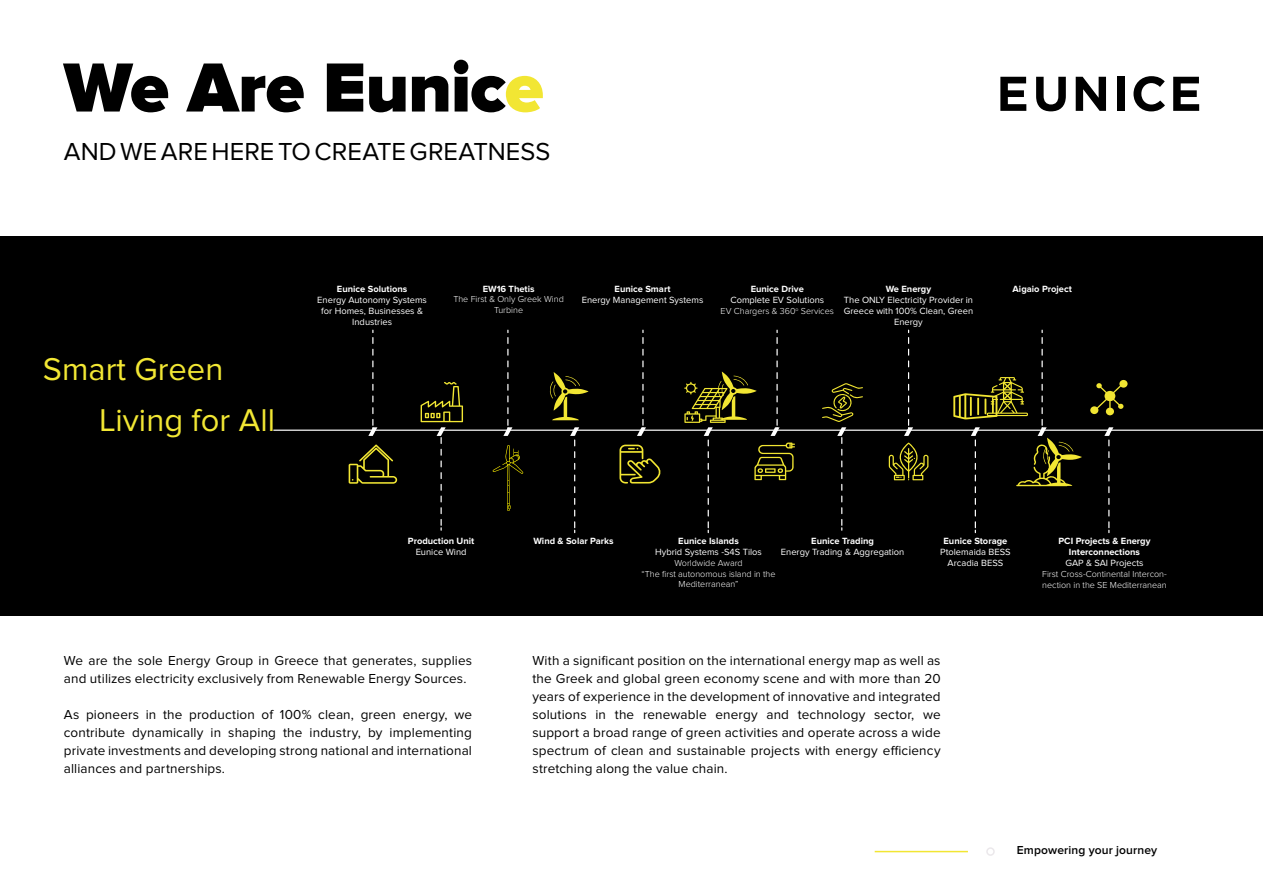
<style>
.page{position:relative;width:1263px;height:893px;background:#fff}
.page>*{position:absolute;margin:0;border:0;box-sizing:border-box;transform-origin:0 0}
.t1{font:900 72px "Proxima Nova";letter-spacing:-.015em;color:#000}
.t2{font:32.7px "Proxima Nova";color:#f2e734}
.t3{font:25.5px "Proxima Nova";color:#000}
.t4{font:13.5px/18px "Proxima Nova";letter-spacing:.01em;color:#000;text-align:justify}
.t5{font:600 12px "Proxima Nova";letter-spacing:.015em;color:#000}
.t6{font:9.3px/11.2px "Proxima Nova";color:#fff;text-align:center}
.t7{font:700 9.3px/11.2px "Proxima Nova";color:#fff;text-align:center}
.t8{font:300 9px/10.8px "Proxima Nova";color:#fff;text-align:center}
.s1{color:#f2e633}
</style>
<div class="page">
<svg style="left:1000px;top:77px;width:26px;height:34px"></svg>
<svg style="left:1036px;top:77px;width:30px;height:34px"></svg>
<svg style="left:1076px;top:77px;width:30px;height:34px"></svg>
<div style="left:1117px;top:77px;width:7px;height:34px;background:#000"></div>
<svg style="left:1133px;top:76px;width:32px;height:35px"></svg>
<svg style="left:1173px;top:77px;width:26px;height:34px"></svg>
<div style="left:0;top:236px;width:1263px;height:380px;background:#000"></div>
<hr style="left:273px;top:430px;width:990px;height:1px;background:#fff">
<svg style="left:570px;top:427px;width:9px;height:106px"></svg>
<svg style="left:503px;top:330px;width:9px;height:106px"></svg>
<svg style="left:637px;top:330px;width:9px;height:106px"></svg>
<svg style="left:368px;top:330px;width:9px;height:106px"></svg>
<svg style="left:904px;top:330px;width:9px;height:106px"></svg>
<svg style="left:1104px;top:427px;width:9px;height:106px"></svg>
<svg style="left:421px;top:382px;width:42px;height:148px"></svg>
<svg style="left:349px;top:444px;width:48px;height:40px"></svg>
<svg style="left:492px;top:445px;width:31px;height:65px"></svg>
<svg style="left:822px;top:383px;width:41px;height:147px"></svg>
<svg style="left:619px;top:445px;width:42px;height:39px"></svg>
<svg style="left:889px;top:442px;width:39px;height:38px"></svg>
<svg style="left:550px;top:372px;width:38px;height:48px"></svg>
<svg style="left:953px;top:330px;width:129px;height:203px"></svg>
<svg style="left:684px;top:330px;width:111px;height:203px"></svg>
<svg style="left:1090px;top:380px;width:37px;height:35px"></svg>
<hr style="left:875px;top:851px;width:93px;height:1px;background:#f2e633">
<div style="left:986px;top:847px;width:9px;height:9px;border:2px solid #ebe8eb;border-radius:50%"></div>
<h1 class="t1" style="left:64px;top:46px;width:481px">We Are Eunic<span class="s1">e</span></h1>
<h3 class="t3" style="left:64px;top:140px;width:488px">AND WE ARE HERE TO CREATE GREATNESS</h3>
<h2 class="t2" style="left:43px;top:354px;width:182px">Smart Green</h2>
<h2 class="t2" style="left:100px;top:405px;width:177px">Living for All</h2>
<p class="t7" style="left:337px;top:283px;width:72px">Eunice Solutions</p>
<p class="t6" style="left:317px;top:294px;width:111px">Energy Autonomy Systems for Homes, Businesses &amp;<br>Industries</p>
<p class="t7" style="left:483px;top:283px;width:53px">EW16 Thetis</p>
<p class="t8" style="left:453px;top:294px;width:112px">The First &amp; Only Greek Wind<br>Turbine</p>
<p class="t7" style="left:614px;top:283px;width:57px">Eunice Smart</p>
<p class="t6" style="left:582px;top:294px;width:123px">Energy Management Systems</p>
<p class="t7" style="left:751px;top:283px;width:55px">Eunice Drive</p>
<p class="t6" style="left:730px;top:294px;width:95px">Complete EV Solutions</p>
<p class="t8" style="left:721px;top:305px;width:115px">EV Chargers &amp; 360<sup>o</sup> Services</p>
<p class="t7" style="left:886px;top:283px;width:47px">We Energy</p>
<p class="t6" style="left:844px;top:294px;width:131px">The ONLY Electricity Provider in<br>Greece with 100% Clean, Green<br>Energy</p>
<p class="t7" style="left:1012px;top:283px;width:61px">Aigaio Project</p>
<p class="t7" style="left:408px;top:535px;width:68px">Production Unit</p>
<p class="t6" style="left:416px;top:547px;width:52px">Eunice Wind</p>
<p class="t4" style="left:64px;top:652px;width:410px">We are the sole Energy Group in Greece that generates, supplies and utilizes electricity exclusively from Renewable Energy Sources.</p>
<p class="t4" style="left:64px;top:706px;width:410px">As pioneers in the production of 100% clean, green energy, we contribute dynamically in shaping the industry, by implementing private investments and developing strong national and international alliances and partnerships.</p>
<p class="t7" style="left:533px;top:535px;width:82px">Wind &amp; Solar Parks</p>
<p class="t7" style="left:678px;top:535px;width:62px">Eunice Islands</p>
<p class="t6" style="left:655px;top:547px;width:108px">Hybrid Systems -S4S Tilos</p>
<p class="t8" style="left:641px;top:558px;width:135px">Worldwide Award<br>“The first autonomous island in the<br>Mediterranean”</p>
<p class="t7" style="left:811px;top:535px;width:64px">Eunice Trading</p>
<p class="t6" style="left:781px;top:547px;width:125px">Energy Trading &amp; Aggregation</p>
<p class="t7" style="left:943px;top:535px;width:65px">Eunice Storage</p>
<p class="t6" style="left:940px;top:547px;width:72px">Ptolemaida BESS<br>Arcadia BESS</p>
<p class="t4" style="left:532px;top:652px;width:410px">With a significant position on the international energy map as well as the Greek and global green economy scene and with more than 20 years of experience in the development of innovative and integrated solutions in the renewable energy and technology sector, we support a broad range of green activities and operate across a wide spectrum of clean and sustainable projects with energy efficiency stretching along the value chain.</p>
<p class="t7" style="left:1058px;top:535px;width:94px">PCI Projects &amp; Energy<br>Interconnections</p>
<p class="t6" style="left:1065px;top:558px;width:80px">GAP &amp; SAI Projects</p>
<p class="t8" style="left:1042px;top:569px;width:126px;text-align:left">First Cross-Continental Intercon&shy;nection in the SE Mediterranean</p>
<p class="t5" style="left:1017px;top:844px;width:142px">Empowering your journey</p>
</div>
